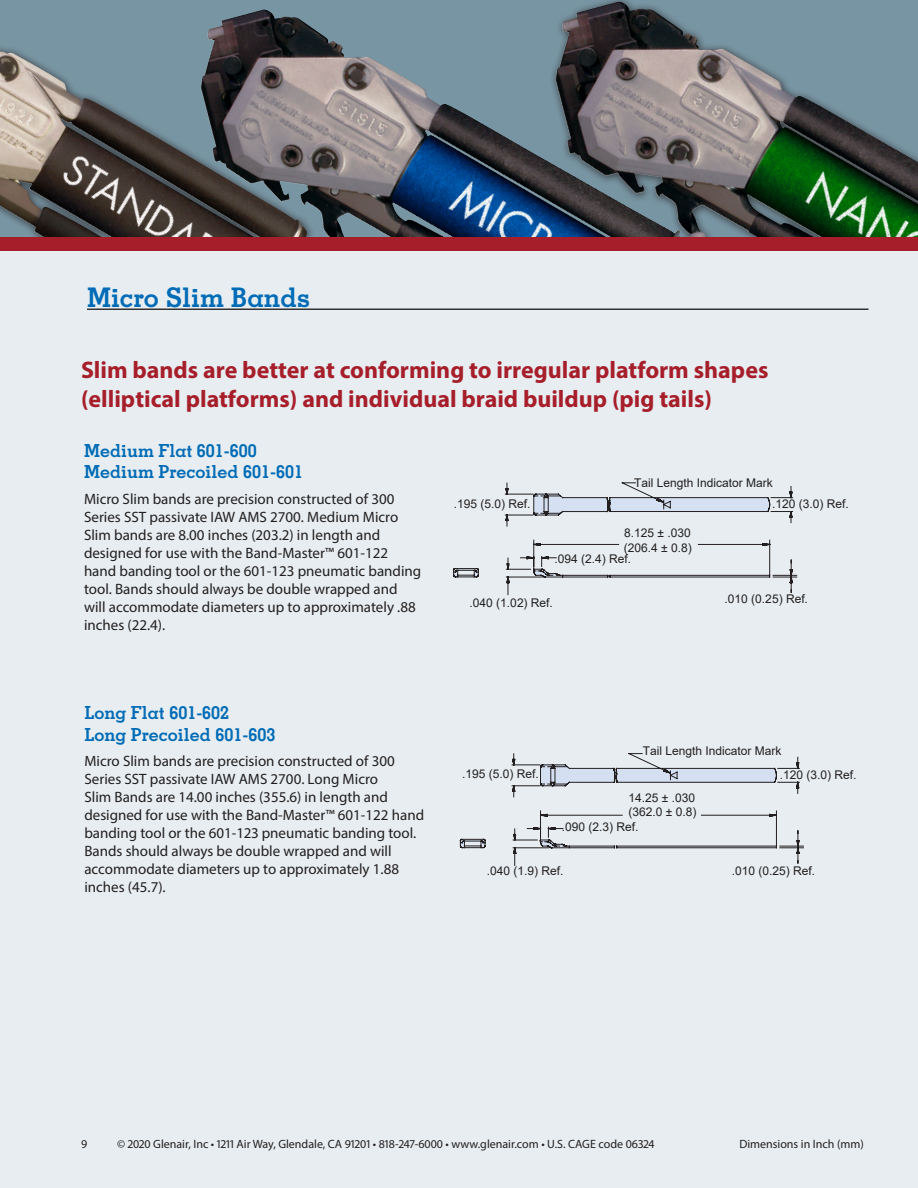
<style>
.page{position:relative;width:918px;height:1188px;background:#e7edf0}
.page>*{position:absolute;margin:0;border:0;box-sizing:border-box;transform-origin:0 0}
.dscrptn_title{font:700 27px "Memphis";color:#006bb6}
.red_caption{font:700 24px/28.8px "Myriad Pro";color:#a71e2b}
.dscrptn_title-2{font:700 18px/21.6px "Memphis";color:#006bb6}
.descriptions{font:15px/18px "Myriad Pro";color:#231f20}
.t1{font:12px/14.4px "Arial";color:#231f20}
.t2{font:12px "Myriad Pro";color:#231f20}
</style>
<div class="page">
<svg style="left:459px;top:753px;width:345px;height:113px"></svg>
<div style="left:0;top:0;width:316px;height:246px;background:#7895a3"></div>
<img style="left:0;top:52px;width:200px;height:185px">
<img style="left:555px;top:2px;width:363px;height:235px">
<img style="left:200px;top:10px;width:481px;height:227px">
<div style="left:0;top:237px;width:918px;height:13px;background:#a71e2b"></div>
<hr style="left:87px;top:309px;width:781px;height:1px;background:#231f20">
<svg style="left:453px;top:482px;width:345px;height:114px"></svg>
<p class="dscrptn_title" style="left:87px;top:280px;width:225px">Micro Slim Bands</p>
<p class="red_caption" style="left:81px;top:355px;width:689px">Slim bands are better at conforming to irregular platform shapes (elliptical platforms) and individual braid buildup (pig tails)</p>
<p class="dscrptn_title-2" style="left:84px;top:439px;width:221px">Medium Flat 601-600<br>Medium Precoiled 601-601</p>
<p class="descriptions" style="left:84px;top:489px;width:339px">Micro Slim bands are precision constructed of 300<br>Series SST passivate IAW AMS 2700. Medium Micro Slim bands are 8.00 inches (203.2) in length and designed for use with the Band-Master™ 601-122 hand banding tool or the 601-123 pneumatic banding tool. Bands should always be double wrapped and will accommodate diameters up to approximately .88 inches (22.4).</p>
<p class="dscrptn_title-2" style="left:84px;top:702px;width:193px">Long Flat 601-602<br>Long Precoiled 601-603</p>
<p class="descriptions" style="left:84px;top:752px;width:341px">Micro Slim bands are precision constructed of 300<br>Series SST passivate IAW AMS 2700. Long Micro<br>Slim Bands are 14.00 inches (355.6) in length and designed for use with the Band-Master™ 601-122 hand banding tool or the 601-123 pneumatic banding tool.<br>Bands should always be double wrapped and will accommodate diameters up to approximately 1.88 inches (45.7).</p>
<p class="t1" style="left:454px;top:496px;width:78px">.195 (5.0) Ref.</p>
<p class="t1" style="left:634px;top:475px;width:140px">Tail Length Indicator Mark</p>
<p class="t1" style="left:624px;top:526px;width:69px">8.125 ± .030 (206.4 ± 0.8)</p>
<p class="t1" style="left:554px;top:552px;width:78px">.094 (2.4) Ref.</p>
<p class="t1" style="left:772px;top:497px;width:78px">.120 (3.0) Ref.</p>
<p class="t1" style="left:470px;top:596px;width:85px">.040 (1.02) Ref.</p>
<p class="t1" style="left:725px;top:592px;width:85px">.010 (0.25) Ref.</p>
<p class="t1" style="left:462px;top:767px;width:78px">.195 (5.0) Ref.</p>
<p class="t1" style="left:643px;top:744px;width:140px">Tail Length Indicator Mark</p>
<p class="t1" style="left:629px;top:790px;width:68px">14.25 ± .030</p>
<p class="t1" style="left:629px;top:805px;width:69px">(362.0 ± 0.8)</p>
<p class="t1" style="left:562px;top:820px;width:78px">.090 (2.3) Ref.</p>
<p class="t1" style="left:780px;top:767px;width:78px">.120 (3.0) Ref.</p>
<p class="t1" style="left:487px;top:864px;width:78px">.040 (1.9) Ref.</p>
<p class="t1" style="left:732px;top:863px;width:85px">.010 (0.25) Ref.</p>
<p class="t2" style="left:81px;top:1136px;width:8px">9</p>
<p class="t2" style="left:117px;top:1136px;width:539px">© 2020 Glenair, Inc • 1211 Air Way, Glendale, CA 91201 • 818-247-6000 • www.glenair.com • U.S. CAGE code 06324</p>
<p class="t2" style="left:739px;top:1136px;width:126px">Dimensions in Inch (mm)</p>
</div>
